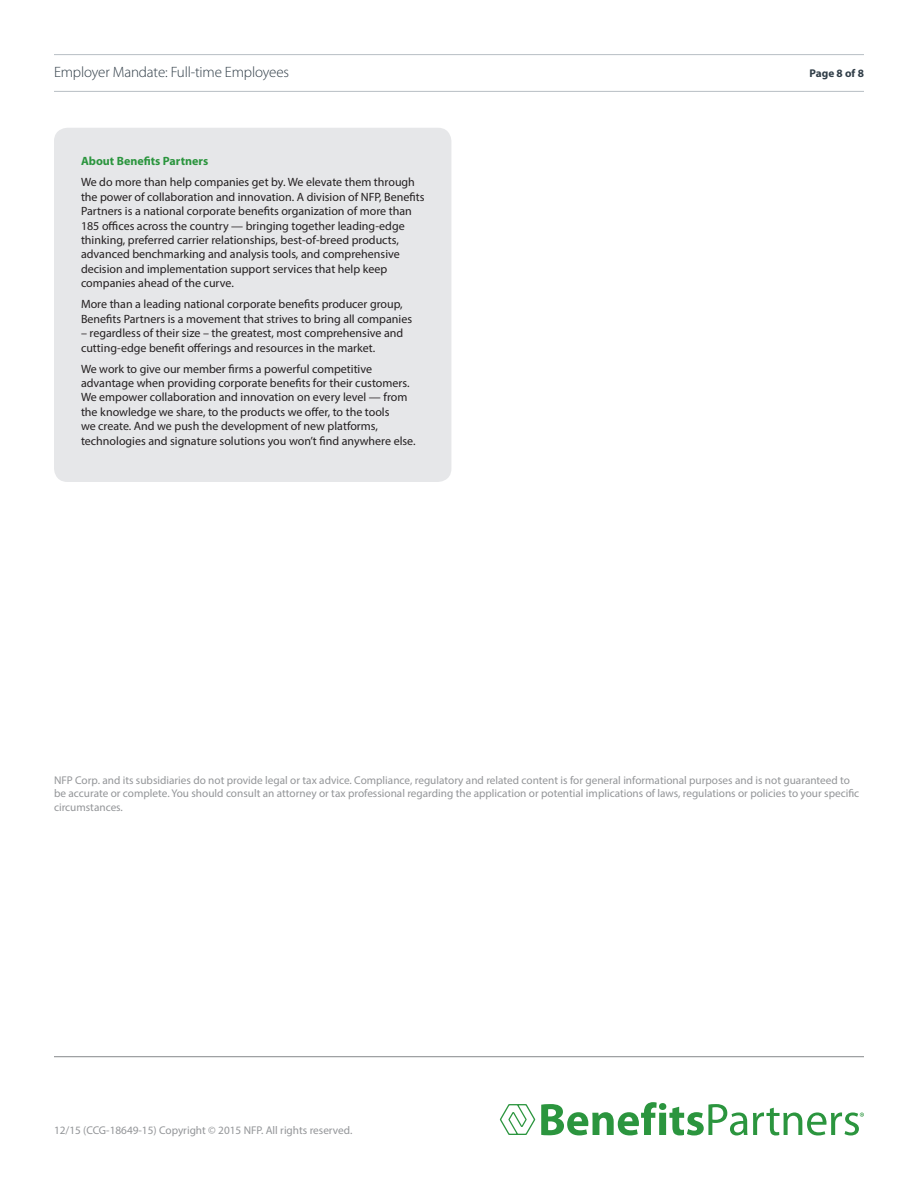
<style>
.page{position:relative;width:918px;height:1188px;background:#fff}
.page>*{position:absolute;margin:0;border:0;box-sizing:border-box;transform-origin:0 0}
.t1{font:300 15px "Myriad Pro";letter-spacing:-.01em;color:#313e48}
.t2{font:12px/14.4px "Myriad Pro";color:#231f20}
.t3{font:700 12px "Myriad Pro";color:#2b953e}
.Disclosure{font:11.25px/13.5px "Myriad Pro";color:#939598}
.t4{font:700 11.25px "Myriad Pro";color:#313e48}
</style>
<div class="page">
<hr style="left:54px;top:1056px;width:810px;height:1px;background:#939598">
<hr style="left:54px;top:54px;width:810px;height:1px;background:#bfc5ca">
<hr style="left:54px;top:91px;width:810px;height:1px;background:#bfc5ca">
<svg style="left:500px;top:1104px;width:35px;height:31px"></svg>
<svg style="left:541px;top:1102px;width:323px;height:34px"></svg>
<div style="left:54px;top:128px;width:397px;height:354px;background:#e6e7e9;border-radius:14px"></div>
<p class="t1" style="left:54px;top:64px;width:237px">Employer Mandate: Full-time Employees</p>
<p class="t4" style="left:810px;top:65px;width:56px">Page 8 of 8</p>
<p class="t3" style="left:81px;top:153px;width:129px">About Benefits Partners</p>
<p class="t2" style="left:81px;top:175px;width:345px">We do more than help companies get by. We elevate them through the power of collaboration and innovation. A division of NFP, Benefits Partners is a national corporate benefits organization of more than 185 offices across the country — bringing together leading-edge thinking, preferred carrier relationships, best-of-breed products, advanced benchmarking and analysis tools, and comprehensive decision and implementation support services that help keep companies ahead of the curve.</p>
<p class="t2" style="left:81px;top:297px;width:333px">More than a leading national corporate benefits producer group,<br>Benefits Partners is a movement that strives to bring all companies</p>
<p class="t2" style="left:81px;top:326px;width:324px">– regardless of their size – the greatest, most comprehensive and cutting-edge benefit offerings and resources in the market.</p>
<p class="t2" style="left:81px;top:361px;width:336px">We work to give our member firms a powerful competitive advantage when providing corporate benefits for their customers.<br>We empower collaboration and innovation on every level — from the knowledge we share, to the products we offer, to the tools<br>we create. And we push the development of new platforms, technologies and signature solutions you won’t find anywhere else.</p>
<p class="Disclosure" style="left:54px;top:773px;width:807px">NFP Corp. and its subsidiaries do not provide legal or tax advice. Compliance, regulatory and related content is for general informational purposes and is not guaranteed to be accurate or complete. You should consult an attorney or tax professional regarding the application or potential implications of laws, regulations or policies to your specific circumstances.</p>
<p class="Disclosure" style="left:54px;top:1123px;width:300px">12/15 (CCG-18649-15) Copyright © 2015 NFP. All rights reserved.</p>
</div>
